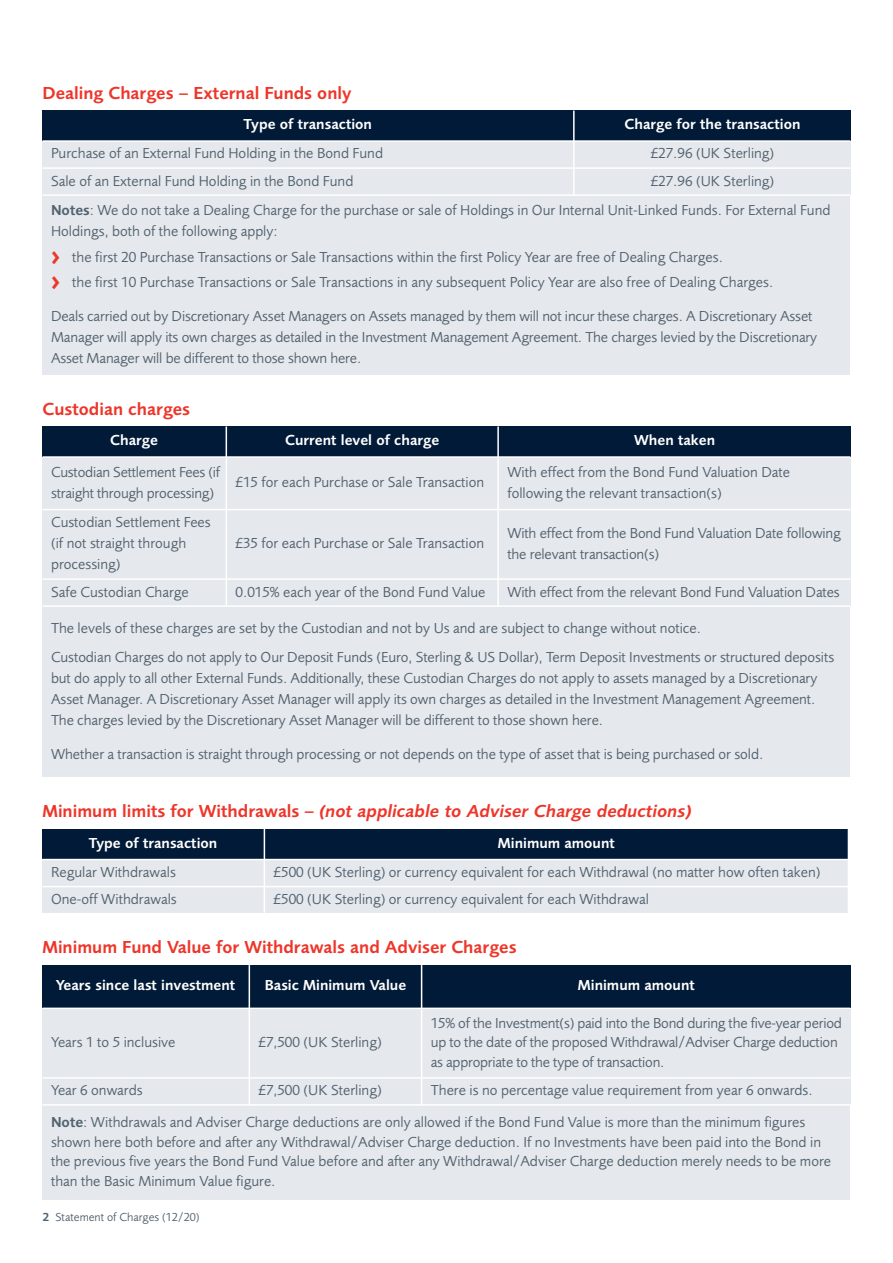
<style>
.page{position:relative;width:893px;height:1263px;background:#fff}
.page>*{position:absolute;margin:0;border:0;box-sizing:border-box;transform-origin:0 0}
.t1{font:600 18px "Pru Sans";color:#ee3529}
.t2{font:italic 600 18px "Pru Sans";color:#ee3529}
.t3{font:15px/21px "Pru Sans";color:#52626f}
.t4{font:600 15px "Pru Sans";color:#fff}
.t5{font:12px "Pru Sans";color:#52626f}
.s1{font-weight:600}
.s2{font-family:"Meta";font-weight:700;font-size:21px;color:#ee3529}
.s3{font-style:normal}
</style>
<div class="page">
<div style="left:43px;top:111px;width:531px;height:30px;background:#001a37"></div>
<div style="left:574px;top:111px;width:276px;height:30px;background:#001a37"></div>
<div style="left:43px;top:141px;width:531px;height:27px;background:#e5e8ec"></div>
<div style="left:574px;top:141px;width:276px;height:27px;background:#e5e8ec"></div>
<div style="left:43px;top:168px;width:531px;height:27px;background:#e5e8ec"></div>
<div style="left:574px;top:168px;width:276px;height:27px;background:#e5e8ec"></div>
<div style="left:43px;top:195px;width:807px;height:179px;background:#e5e8ec"></div>
<hr style="left:573px;top:111px;width:2px;height:85px;background:#fff">
<hr style="left:43px;top:140px;width:807px;height:2px;background:#fff">
<hr style="left:43px;top:167px;width:807px;height:2px;background:#fff">
<hr style="left:43px;top:194px;width:807px;height:2px;background:#fff">
<div style="left:43px;top:829px;width:221px;height:30px;background:#001a37"></div>
<div style="left:264px;top:829px;width:585px;height:30px;background:#001a37"></div>
<div style="left:43px;top:859px;width:221px;height:27px;background:#e5e8ec"></div>
<div style="left:264px;top:859px;width:585px;height:27px;background:#e5e8ec"></div>
<div style="left:43px;top:886px;width:221px;height:27px;background:#e5e8ec"></div>
<div style="left:264px;top:886px;width:585px;height:27px;background:#e5e8ec"></div>
<hr style="left:264px;top:829px;width:1px;height:84px;background:#fff">
<hr style="left:848px;top:829px;width:1px;height:84px;background:#fff">
<hr style="left:43px;top:859px;width:806px;height:1px;background:#fff">
<hr style="left:43px;top:886px;width:806px;height:1px;background:#fff">
<div style="left:43px;top:426px;width:183px;height:31px;background:#001a37"></div>
<div style="left:226px;top:426px;width:272px;height:31px;background:#001a37"></div>
<div style="left:498px;top:426px;width:352px;height:31px;background:#001a37"></div>
<div style="left:43px;top:457px;width:183px;height:53px;background:#e5e8ec"></div>
<div style="left:226px;top:457px;width:272px;height:53px;background:#e5e8ec"></div>
<div style="left:498px;top:457px;width:352px;height:53px;background:#e5e8ec"></div>
<div style="left:43px;top:510px;width:183px;height:69px;background:#e5e8ec"></div>
<div style="left:226px;top:510px;width:272px;height:69px;background:#e5e8ec"></div>
<div style="left:498px;top:510px;width:352px;height:69px;background:#e5e8ec"></div>
<div style="left:43px;top:579px;width:183px;height:27px;background:#e5e8ec"></div>
<div style="left:226px;top:579px;width:272px;height:27px;background:#e5e8ec"></div>
<div style="left:498px;top:579px;width:352px;height:27px;background:#e5e8ec"></div>
<div style="left:43px;top:606px;width:807px;height:171px;background:#e5e8ec"></div>
<hr style="left:226px;top:426px;width:1px;height:181px;background:#fff">
<hr style="left:497px;top:426px;width:2px;height:181px;background:#fff">
<hr style="left:43px;top:456px;width:807px;height:2px;background:#fff">
<hr style="left:43px;top:509px;width:807px;height:1px;background:#fff">
<hr style="left:43px;top:578px;width:807px;height:2px;background:#fff">
<hr style="left:43px;top:605px;width:807px;height:2px;background:#fff">
<div style="left:43px;top:965px;width:206px;height:43px;background:#001a37"></div>
<div style="left:249px;top:965px;width:173px;height:43px;background:#001a37"></div>
<div style="left:422px;top:965px;width:428px;height:43px;background:#001a37"></div>
<div style="left:43px;top:1008px;width:206px;height:70px;background:#e5e8ec"></div>
<div style="left:249px;top:1008px;width:173px;height:70px;background:#e5e8ec"></div>
<div style="left:422px;top:1008px;width:428px;height:70px;background:#e5e8ec"></div>
<div style="left:43px;top:1078px;width:206px;height:27px;background:#e5e8ec"></div>
<div style="left:249px;top:1078px;width:173px;height:27px;background:#e5e8ec"></div>
<div style="left:422px;top:1078px;width:428px;height:27px;background:#e5e8ec"></div>
<div style="left:43px;top:1105px;width:807px;height:94px;background:#e5e8ec"></div>
<hr style="left:249px;top:965px;width:1px;height:141px;background:#fff">
<hr style="left:421px;top:965px;width:1px;height:141px;background:#fff">
<hr style="left:43px;top:1007px;width:807px;height:2px;background:#fff">
<hr style="left:43px;top:1077px;width:807px;height:2px;background:#fff">
<hr style="left:43px;top:1104px;width:807px;height:2px;background:#fff">
<p class="t1" style="left:43px;top:86px;width:310px">Dealing Charges – External Funds only</p>
<p class="t4" style="left:244px;top:119px;width:130px">Type of transaction</p>
<p class="t4" style="left:624px;top:119px;width:177px">Charge for the transaction</p>
<p class="t3" style="left:51px;top:144px;width:334px">Purchase of an External Fund Holding in the Bond Fund</p>
<p class="t3" style="left:651px;top:144px;width:125px">£27.96 (UK Sterling)</p>
<p class="t3" style="left:51px;top:171px;width:304px">Sale of an External Fund Holding in the Bond Fund</p>
<p class="t3" style="left:51px;top:167px;width:781px;line-height:29.8px;text-indent:600px">£27.96 (UK Sterling)<br><span class="s1">Notes</span>: We do not take a Dealing Charge for the purchase or sale of Holdings in Our Internal Unit-Linked Funds. For External Fund</p>
<p class="t3" style="left:51px;top:220px;width:724px;line-height:25.2px">Holdings, both of the following apply:<br><span class="s2">&gt;</span> the first 20 Purchase Transactions or Sale Transactions within the first Policy Year are free of Dealing Charges.<br><span class="s2">&gt;</span> the first 10 Purchase Transactions or Sale Transactions in any subsequent Policy Year are also free of Dealing Charges.</p>
<p class="t3" style="left:51px;top:307px;width:768px">Deals carried out by Discretionary Asset Managers on Assets managed by them will not incur these charges. A Discretionary Asset<br>Manager will apply its own charges as detailed in the Investment Management Agreement. The charges levied by the Discretionary<br>Asset Manager will be different to those shown here.</p>
<p class="t1" style="left:43px;top:402px;width:149px">Custodian charges</p>
<p class="t4" style="left:110px;top:435px;width:49px">Charge</p>
<p class="t4" style="left:285px;top:435px;width:156px">Current level of charge</p>
<p class="t4" style="left:634px;top:435px;width:82px">When taken</p>
<p class="t3" style="left:51px;top:463px;width:171px">Custodian Settlement Fees (if straight through processing)</p>
<p class="t3" style="left:236px;top:473px;width:250px">£15 for each Purchase or Sale Transaction</p>
<p class="t3" style="left:507px;top:463px;width:284px">With effect from the Bond Fund Valuation Date following the relevant transaction(s)</p>
<p class="t3" style="left:51px;top:513px;width:161px">Custodian Settlement Fees (if not straight through processing)</p>
<p class="t3" style="left:236px;top:534px;width:250px">£35 for each Purchase or Sale Transaction</p>
<p class="t3" style="left:507px;top:524px;width:335px">With effect from the Bond Fund Valuation Date following the relevant transaction(s)</p>
<p class="t3" style="left:51px;top:582px;width:139px">Safe Custodian Charge</p>
<p class="t3" style="left:236px;top:582px;width:251px">0.015% each year of the Bond Fund Value</p>
<p class="t3" style="left:507px;top:582px;width:334px">With effect from the relevant Bond Fund Valuation Dates</p>
<p class="t3" style="left:51px;top:614px;width:785px;line-height:29.5px">The levels of these charges are set by the Custodian and not by Us and are subject to change without notice.<br>Custodian Charges do not apply to Our Deposit Funds (Euro, Sterling &amp; US Dollar), Term Deposit Investments or structured deposits</p>
<p class="t3" style="left:51px;top:669px;width:768px">but do apply to all other External Funds. Additionally, these Custodian Charges do not apply to assets managed by a Discretionary<br>Asset Manager. A Discretionary Asset Manager will apply its own charges as detailed in the Investment Management Agreement.<br>The charges levied by the Discretionary Asset Manager will be different to those shown here.</p>
<p class="t3" style="left:51px;top:745px;width:714px">Whether a transaction is straight through processing or not depends on the type of asset that is being purchased or sold.</p>
<p class="t2" style="left:43px;top:804px;width:651px"><span class="s3">Minimum limits for Withdrawals –</span> (not applicable to Adviser Charge deductions)</p>
<p class="t4" style="left:89px;top:837px;width:130px">Type of transaction</p>
<p class="t4" style="left:498px;top:837px;width:118px">Minimum amount</p>
<p class="t3" style="left:51px;top:863px;width:126px">Regular Withdrawals</p>
<p class="t3" style="left:274px;top:863px;width:548px">£500 (UK Sterling) or currency equivalent for each Withdrawal (no matter how often taken)</p>
<p class="t3" style="left:51px;top:890px;width:127px">One-off Withdrawals</p>
<p class="t3" style="left:274px;top:890px;width:377px">£500 (UK Sterling) or currency equivalent for each Withdrawal</p>
<p class="t1" style="left:43px;top:940px;width:476px">Minimum Fund Value for Withdrawals and Adviser Charges</p>
<p class="t4" style="left:56px;top:979px;width:181px">Years since last investment</p>
<p class="t4" style="left:265px;top:979px;width:143px">Basic Minimum Value</p>
<p class="t4" style="left:578px;top:979px;width:118px">Minimum amount</p>
<p class="t3" style="left:51px;top:1033px;width:126px">Years 1 to 5 inclusive</p>
<p class="t3" style="left:259px;top:1033px;width:125px">£7,500 (UK Sterling)</p>
<p class="t3" style="left:431px;top:1014px;width:413px;line-height:19.5px">15% of the Investment(s) paid into the Bond during the five-year period up to the date of the proposed Withdrawal/Adviser Charge deduction as appropriate to the type of transaction.</p>
<p class="t3" style="left:51px;top:1076px;width:763px;line-height:31.8px;text-indent:380px">There is no percentage value requirement from year 6 onwards.<br><span class="s1">Note</span>: Withdrawals and Adviser Charge deductions are only allowed if the Bond Fund Value is more than the minimum figures</p>
<p class="t3" style="left:51px;top:1133px;width:782px;line-height:19.5px">shown here both before and after any Withdrawal/Adviser Charge deduction. If no Investments have been paid into the Bond in the previous five years the Bond Fund Value before and after any Withdrawal/Adviser Charge deduction merely needs to be more than the Basic Minimum Value figure.</p>
<p class="t3" style="left:51px;top:1081px;width:93px">Year 6 onwards</p>
<p class="t3" style="left:259px;top:1081px;width:125px">£7,500 (UK Sterling)</p>
<p class="t5" style="left:43px;top:1212px;width:159px"><span class="s1">2</span> Statement of Charges (12/20)</p>
</div>
